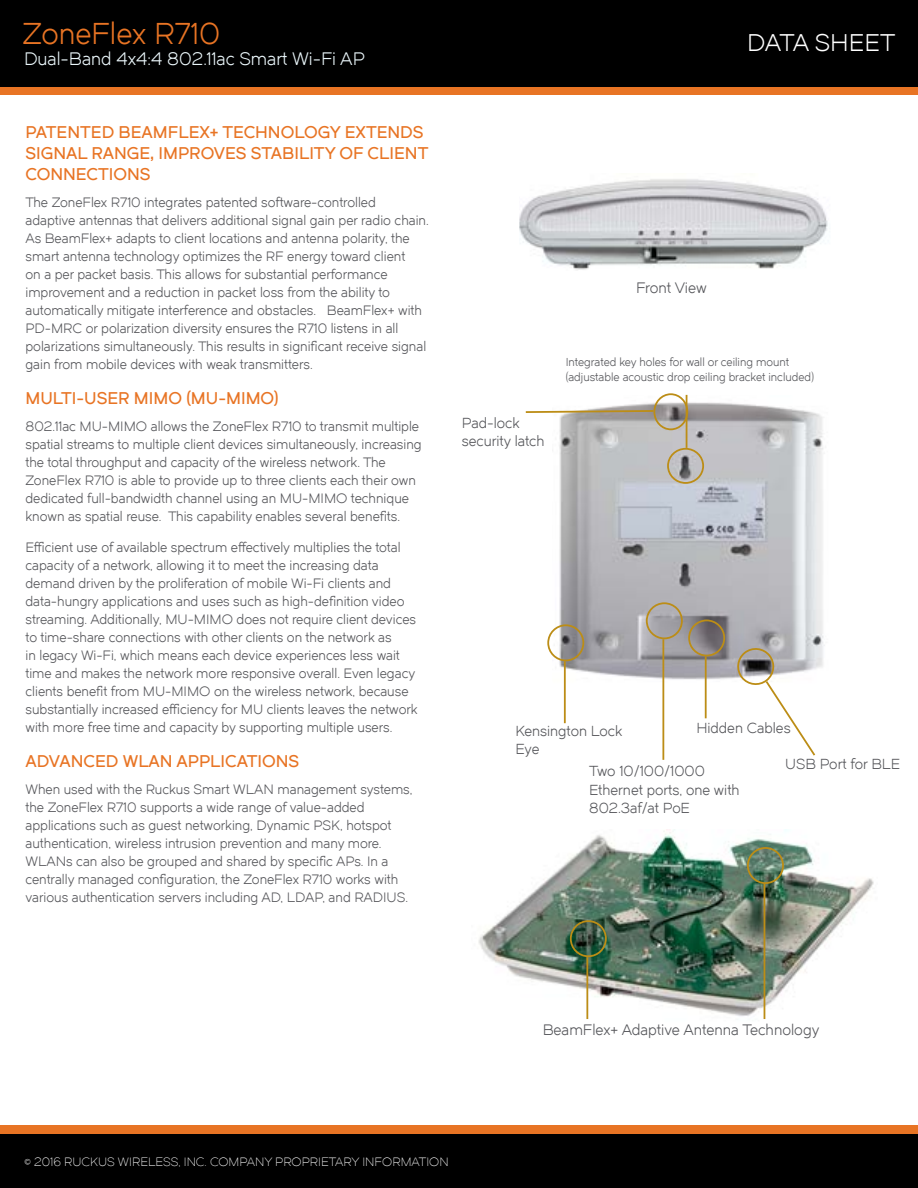
<style>
.page{position:relative;width:918px;height:1188px;background:#fff}
.page>*{position:absolute;margin:0;border:0;box-sizing:border-box;transform-origin:0 0}
.t1{font:30px "Dual 400";color:#e87424}
.t2{font:24px "Dual 400";color:#fff}
.t3{font:24px "Dual 400";letter-spacing:-.025em;color:#fff}
.t4{font:18px "Dual 400";color:#eaf6fa}
.t5{font:16.5px/21px "Dual 600";color:#e87424}
.t6{font:15px "Dual 400";color:#55565a}
.t7{font:14.4px/18px "Dual 400";color:#55565a}
.t8{font:13.5px/18px "Dual 400";color:#55565a}
.t9{font:12px "Dual 300";color:#fff}
.t10{font:11.4px/15px "Dual 400";color:#55565a}
</style>
<div class="page">
<div style="left:0;top:86px;width:918px;height:8px;background:#e87424"></div>
<div style="left:0;top:0;width:918px;height:87px;background:#000"></div>
<div style="left:0;top:1126px;width:918px;height:8px;background:#e87424"></div>
<div style="left:0;top:1134px;width:918px;height:54px;background:#000"></div>
<img style="left:520px;top:179px;width:308px;height:91px">
<img style="left:553px;top:395px;width:272px;height:290px">
<div style="left:688px;top:620px;width:37px;height:36px;border:2px solid #bc8d16;border-radius:50%"></div>
<hr style="left:705px;top:656px;width:2px;height:62px;background:#bc8d16">
<svg style="left:735px;top:645px;width:82px;height:111px"></svg>
<div style="left:667px;top:448px;width:37px;height:36px;border:2px solid #bc8d16;border-radius:50%"></div>
<hr style="left:686px;top:395px;width:1px;height:53px;background:#bc8d16">
<div style="left:646px;top:602px;width:37px;height:37px;border:2px solid #bc8d16;border-radius:50%"></div>
<hr style="left:662px;top:639px;width:2px;height:121px;background:#bc8d16">
<img style="left:478px;top:830px;width:396px;height:189px">
<div style="left:570px;top:920px;width:37px;height:37px;border:2px solid #bc8d16;border-radius:50%"></div>
<hr style="left:586px;top:957px;width:2px;height:62px;background:#bc8d16">
<div style="left:747px;top:847px;width:37px;height:37px;border:2px solid #bc8d16;border-radius:50%"></div>
<hr style="left:764px;top:884px;width:1px;height:135px;background:#bc8d16">
<div style="left:653px;top:393px;width:35px;height:37px;border:2px solid #bc8d16;border-radius:50%"></div>
<svg style="left:525px;top:409px;width:130px;height:5px"></svg>
<div style="left:547px;top:624px;width:37px;height:37px;border:2px solid #bc8d16;border-radius:50%"></div>
<hr style="left:564px;top:661px;width:2px;height:62px;background:#bc8d16">
<h1 class="t1" style="left:22px;top:15px;width:199px">ZoneFlex R710</h1>
<h3 class="t4" style="left:24px;top:48px;width:342px">Dual-Band 4x4:4 802.11ac Smart Wi-Fi AP</h3>
<p class="t5" style="left:26px;top:122px;width:404px">PATENTED BEAMFLEX+ TECHNOLOGY EXTENDS<br>SIGNAL RANGE, IMPROVES STABILITY OF CLIENT<br>CONNECTIONS</p>
<p class="t8" style="left:26px;top:194px;width:405px">The ZoneFlex R710 integrates patented software-controlled adaptive antennas that delivers additional signal gain per radio chain.<br>As BeamFlex+ adapts to client locations and antenna polarity, the smart antenna technology optimizes the RF energy toward client<br>on a per packet basis. This allows for substantial performance improvement and a reduction in packet loss from the ability to automatically mitigate interference and obstacles. BeamFlex+ with PD-MRC or polarization diversity ensures the R710 listens in all polarizations simultaneously. This results in significant receive signal gain from mobile devices with weak transmitters.</p>
<p class="t5" style="left:26px;top:387px;width:255px">MULTI-USER MIMO (MU-MIMO)</p>
<p class="t8" style="left:26px;top:417px;width:398px">802.11ac MU-MIMO allows the ZoneFlex R710 to transmit multiple spatial streams to multiple client devices simultaneously, increasing the total throughput and capacity of the wireless network. The ZoneFlex R710 is able to provide up to three clients each their own dedicated full-bandwidth channel using an MU-MIMO technique known as spatial reuse. This capability enables several benefits.</p>
<p class="t8" style="left:26px;top:539px;width:394px">Efficient use of available spectrum effectively multiplies the total capacity of a network, allowing it to meet the increasing data demand driven by the proliferation of mobile Wi-Fi clients and data-hungry applications and uses such as high-definition video streaming. Additionally, MU-MIMO does not require client devices to time-share connections with other clients on the network as<br>in legacy Wi-Fi, which means each device experiences less wait time and makes the network more responsive overall. Even legacy clients benefit from MU-MIMO on the wireless network, because substantially increased efficiency for MU clients leaves the network with more free time and capacity by supporting multiple users.</p>
<p class="t5" style="left:26px;top:750px;width:275px">ADVANCED WLAN APPLICATIONS</p>
<p class="t8" style="left:26px;top:780px;width:389px">When used with the Ruckus Smart WLAN management systems, the ZoneFlex R710 supports a wide range of value-added applications such as guest networking, Dynamic PSK, hotspot authentication, wireless intrusion prevention and many more.<br>WLANs can also be grouped and shared by specific APs. In a centrally managed configuration, the ZoneFlex R710 works with various authentication servers including AD, LDAP, and RADIUS.</p>
<h2 class="t2" style="left:747px;top:28px;width:150px">DATA SHEET</h2>
<h2 class="t3" style="left:753px;top:28px;width:64px">DATA</h2>
<p class="t6" style="left:636px;top:278px;width:72px">Front View</p>
<p class="t7" style="left:462px;top:414px;width:84px">Pad-lock security latch</p>
<p class="t10" style="left:566px;top:355px;width:250px">Integrated key holes for wall or ceiling mount (adjustable acoustic drop ceiling bracket included)</p>
<p class="t7" style="left:696px;top:719px;width:96px">Hidden Cables</p>
<p class="t7" style="left:516px;top:722px;width:108px">Kensington Lock<br>Eye</p>
<p class="t7" style="left:785px;top:755px;width:117px">USB Port for BLE</p>
<p class="t7" style="left:589px;top:762px;width:152px">Two 10/100/1000<br>Ethernet ports, one with<br>802.3af/at PoE</p>
<p class="t6" style="left:543px;top:1020px;width:278px">BeamFlex+ Adaptive Antenna Technology</p>
<p class="t9" style="left:24px;top:1154px;width:426px">© 2016 RUCKUS WIRELESS, INC. COMPANY PROPRIETARY INFORMATION</p>
</div>
